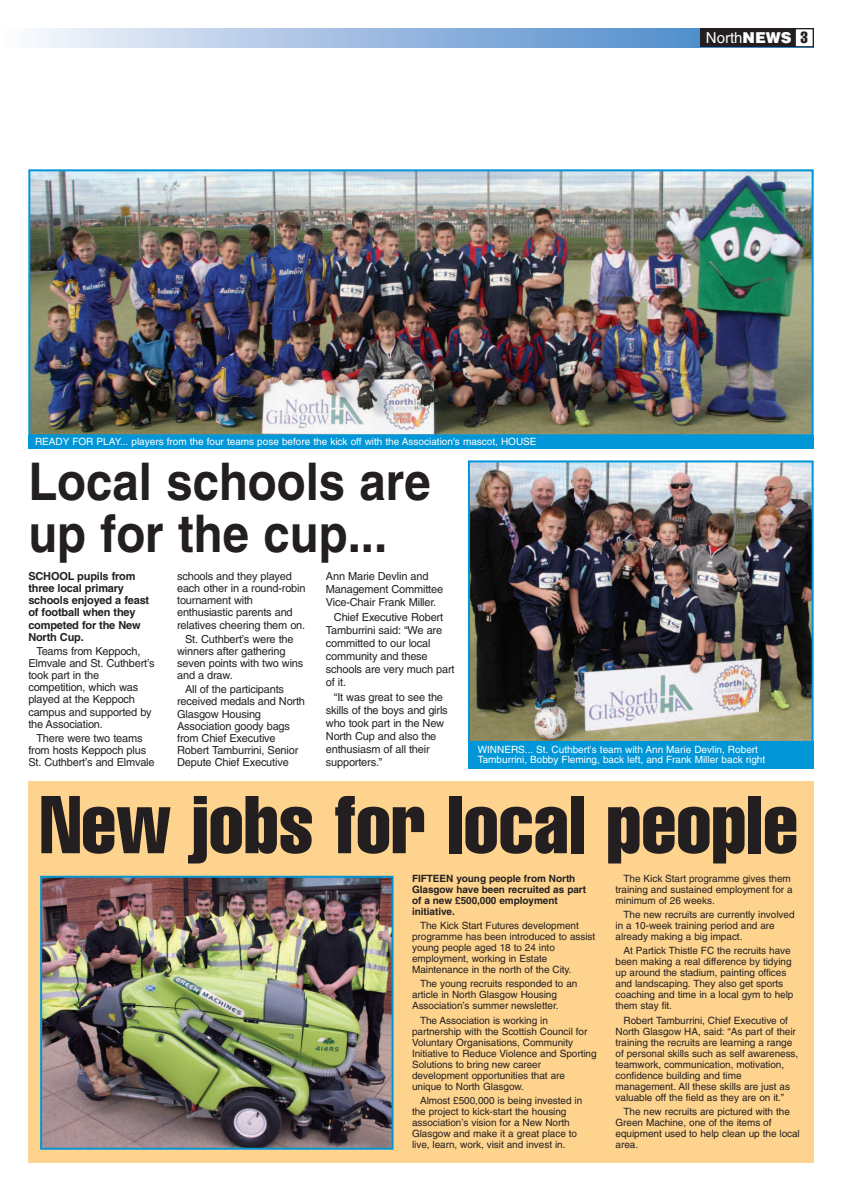
<style>
.page{position:relative;width:842px;height:1191px;background:#fff}
.page>*{position:absolute;margin:0;border:0;box-sizing:border-box;transform-origin:0 0}
.t1{font:extra-condensed 80.4px "Helvetica";color:#231f20}
.t2{font:700 52px/52px "Helvetica";color:#231f20;scale:.91 1}
.t3{font:15px "Helvetica";color:#fff}
.t4{font:11px/12.1px "Helvetica";letter-spacing:-.015em;color:#231f20}
.t5{font:700 11px/12.1px "Helvetica";letter-spacing:-.015em;color:#231f20}
.t6{font:10px/11px "Helvetica";letter-spacing:-.005em;color:#231f20}
.t7{font:10px/10px "Helvetica";color:#fff}
.t8{font:700 10px/11px "Helvetica";letter-spacing:-.005em;color:#231f20}
.s1{font-weight:900}
.s2{font-stretch:extra-condensed;font-size:16px;color:#231f20}
</style>
<div class="page">
<div style="left:28px;top:781px;width:786px;height:381px;background:#fed38d"></div>
<svg style="left:35px;top:28px;width:665px;height:19px;background:#9fbee2"></svg>
<div style="left:700px;top:28px;width:113px;height:19px;background:#231f20"></div>
<div style="left:795px;top:29px;width:18px;height:18px;background:#fff"></div>
<div style="left:795px;top:28px;width:19px;height:19px;border:1px solid #231f20"></div>
<img style="left:31px;top:172px;width:780px;height:261px">
<div style="left:28px;top:169px;width:786px;height:267px;border:2px solid #0196d7"></div>
<div style="left:468px;top:742px;width:346px;height:27px;background:#0196d7"></div>
<img style="left:471px;top:463px;width:340px;height:277px">
<div style="left:468px;top:460px;width:346px;height:283px;border:2px solid #0196d7"></div>
<div style="left:28px;top:435px;width:786px;height:13px;background:#0196d7"></div>
<img style="left:43px;top:878px;width:348px;height:268px">
<div style="left:40px;top:875px;width:354px;height:274px;border:2px solid #0196d7"></div>
<p class="t7" style="left:35px;top:437px;width:503px">READY FOR PLAY... players from the four teams pose before the kick off with the Association's mascot, HOUSE</p>
<p class="t2" style="left:28px;top:460px;width:444px">Local schools are up for the cup...</p>
<p class="t3" style="left:706px;top:32px;width:104px">North<span class="s1">NEWS</span> <span class="s2">3</span></p>
<p class="t5" style="left:28px;top:571px;width:122px">SCHOOL pupils from three local primary schools enjoyed a feast of football when they competed for the New<br>North Cup.</p>
<p class="t4" style="left:28px;top:646px;width:128px;text-indent:8px">Teams from Keppoch,<br>Elmvale and St. Cuthbert’s took part in the competition, which was played at the Keppoch campus and supported by the Association.</p>
<p class="t4" style="left:28px;top:733px;width:128px;text-indent:8px">There were two teams from hosts Keppoch plus<br>St. Cuthbert’s and Elmvale</p>
<p class="t4" style="left:177px;top:571px;width:130px">schools and they played each other in a round-robin tournament with enthusiastic parents and relatives cheering them on.</p>
<p class="t4" style="left:177px;top:634px;width:128px;text-indent:8px">St. Cuthbert’s were the winners after gathering seven points with two wins and a draw.</p>
<p class="t4" style="left:177px;top:684px;width:129px;text-indent:8px">All of the participants received medals and North<br>Glasgow Housing<br>Association goody bags from Chief Executive<br>Robert Tamburrini, Senior<br>Depute Chief Executive</p>
<p class="t4" style="left:326px;top:570px;width:119px;line-height:13px">Ann Marie Devlin and<br>Management Committee<br>Vice-Chair Frank Miller.</p>
<p class="t4" style="left:326px;top:611px;width:130px;line-height:13px;text-indent:8px">Chief Executive Robert<br>Tamburrini said: “We are committed to our local community and these schools are very much part of it.</p>
<p class="t4" style="left:326px;top:691px;width:123px;line-height:13px;text-indent:8px">“It was great to see the skills of the boys and girls who took part in the New<br>North Cup and also the enthusiasm of all their supporters.”</p>
<p class="t7" style="left:478px;top:746px;width:289px">WINNERS... St. Cuthbert's team with Ann Marie Devlin, Robert<br>Tamburrini, Bobby Fleming, back left, and Frank Miller back right</p>
<p class="t1" style="left:40px;top:796px;width:759px">New jobs for local people</p>
<p class="t8" style="left:412px;top:873px;width:175px">FIFTEEN young people from North<br>Glasgow have been recruited as part of a new £500,000 employment initiative.</p>
<p class="t6" style="left:412px;top:921px;width:185px;text-indent:8px">The Kick Start Futures development programme has been introduced to assist young people aged 18 to 24 into employment, working in Estate Maintenance in the north of the City.</p>
<p class="t6" style="left:412px;top:979px;width:167px;text-indent:8px">The young recruits responded to an article in North Glasgow Housing<br>Association’s summer newsletter.</p>
<p class="t6" style="left:412px;top:1015px;width:186px;text-indent:8px">The Association is working in partnership with the Scottish Council for Voluntary Organisations, Community Initiative to Reduce Violence and Sporting Solutions to bring new career development opportunities that are unique to North Glasgow.</p>
<p class="t6" style="left:412px;top:1096px;width:172px;text-indent:8px">Almost £500,000 is being invested in the project to kick-start the housing association’s vision for a New North Glasgow and make it a great place to live, learn, work, visit and invest in.</p>
<p class="t6" style="left:616px;top:873px;width:179px;text-indent:8px">The Kick Start programme gives them training and sustained employment for a minimum of 26 weeks.</p>
<p class="t6" style="left:616px;top:910px;width:180px;text-indent:8px">The new recruits are currently involved in a 10-week training period and are already making a big impact.</p>
<p class="t6" style="left:616px;top:946px;width:179px;text-indent:8px">At Partick Thistle FC the recruits have been making a real difference by tidying up around the stadium, painting offices and landscaping. They also get sports coaching and time in a local gym to help them stay fit.</p>
<p class="t6" style="left:616px;top:1015px;width:184px;text-indent:8px">Robert Tamburrini, Chief Executive of North Glasgow HA, said: “As part of their training the recruits are learning a range of personal skills such as self awareness, teamwork, communication, motivation, confidence building and time management. All these skills are just as valuable off the field as they are on it.”</p>
<p class="t6" style="left:616px;top:1107px;width:186px;text-indent:8px">The new recruits are pictured with the<br>Green Machine, one of the items of equipment used to help clean up the local area.</p>
</div>
